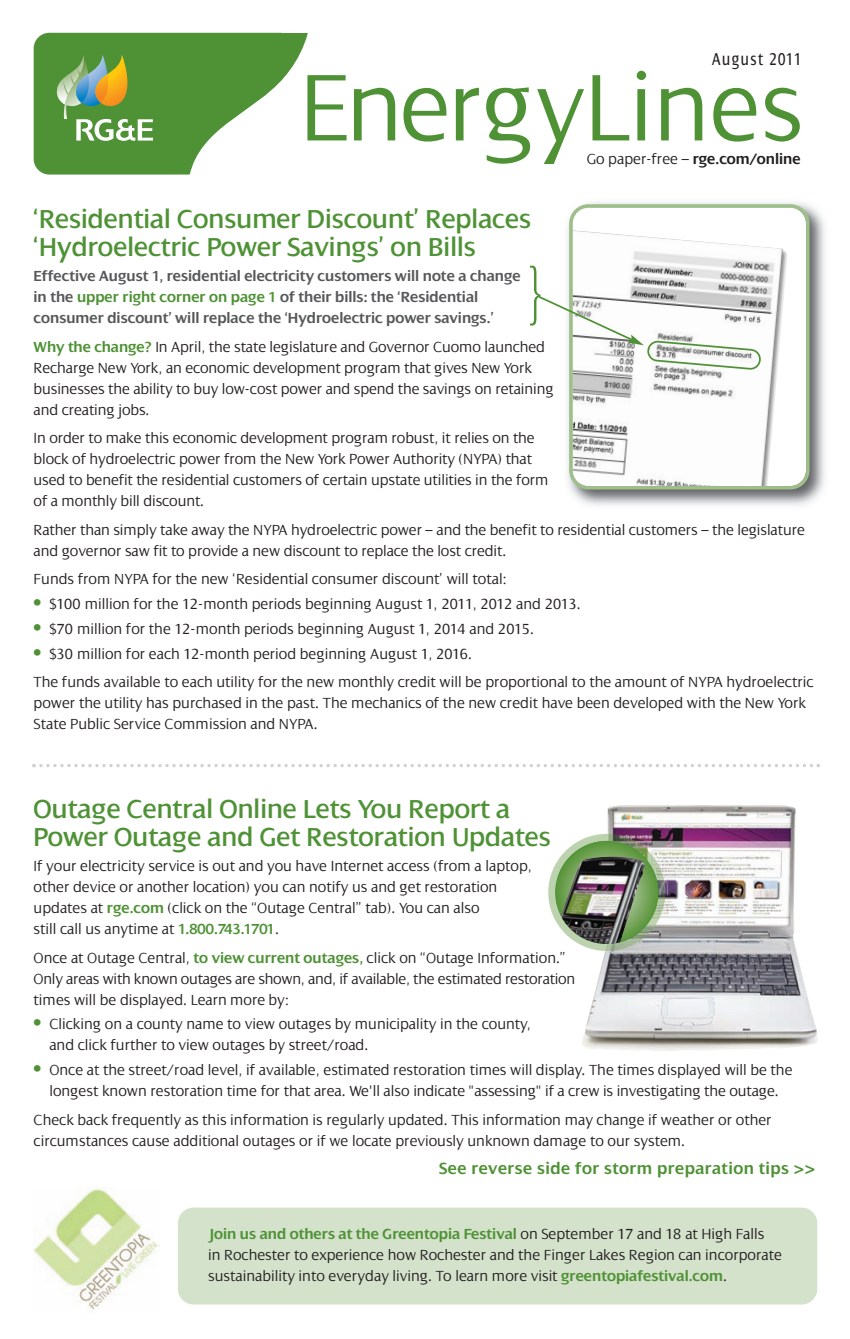
<style>
.page{position:relative;width:850px;height:1339px;background:#fff}
.page>*{position:absolute;margin:0;border:0;box-sizing:border-box;transform-origin:0 0}
.t1{font:300 102.02px "Dialog";color:#4f9236}
.t2{font:100 ultra-condensed 68.25px "Univers";color:#4f9236}
.t3{font:28px/28px "Dialog";color:#4f9236}
.t4{font:condensed 18.38px "Dialog";letter-spacing:.08em;color:#231f20}
.t5{font:600 17.5px "Dialog";letter-spacing:.025em;color:#4f9236}
.t6{font:300 15.75px/21px "Dialog";color:#231f20}
.t7{font:600 15.75px/21px "Dialog";color:#57585a}
.t8{font:600 15.75px "Dialog";color:#231f20}
.s1{font-weight:300}
.s2{color:#4f9236}
.s3{font-weight:600;color:#4f9236}
.s4{font-family:"Univers";font-weight:700;font-stretch:condensed;font-size:18.38px;color:#4f9236}
.s5{font-family:"Frutiger";font-weight:700}
</style>
<div class="page">
<div style="left:34px;top:33px;width:262px;height:142px;background:#4f9236;border-radius:16px"></div>
<svg style="left:57px;top:55px;width:96px;height:86px"></svg>
<svg style="left:189px;top:32px;width:119px;height:143px"></svg>
<svg style="left:32px;top:764px;width:788px;height:3px"></svg>
<img style="left:567px;top:202px;width:258px;height:304px">
<svg style="left:569px;top:204px;width:240px;height:285px"></svg>
<svg style="left:538px;top:294px;width:223px;height:76px"></svg>
<div style="left:178px;top:1207px;width:639px;height:97px;background:#d4e1cb;border-radius:16px"></div>
<img style="left:582px;top:805px;width:236px;height:246px">
<svg style="left:548px;top:834px;width:59px;height:117px"></svg>
<img style="left:607px;top:834px;width:42px;height:18px">
<img style="left:605px;top:852px;width:60px;height:99px">
<svg style="left:555px;top:841px;width:103px;height:103px;background:#659c49"></svg>
<img style="left:560px;top:856px;width:84px;height:88px">
<img style="left:33px;top:1189px;width:125px;height:121px">
<p class="t4" style="left:712px;top:48px;width:91px">August 2011</p>
<h1 class="t1" style="left:299px;top:46px;width:505px">EnergyLines</h1>
<p class="t8" style="left:586px;top:149px;width:215px"><span class="s1">Go paper-free –</span> rge.com/online</p>
<h3 class="t3" style="left:34px;top:204px;width:499px">‘Residential Consumer Discount’ Replaces ‘Hydroelectric Power Savings’ on Bills</h3>
<p class="t7" style="left:34px;top:265px;width:488px">Effective August 1, residential electricity customers will note a change in the <span class="s2">upper right corner on page 1</span> of their bills: the ‘Residential consumer discount’ will replace the ‘Hydroelectric power savings.’</p>
<p class="t6" style="left:34px;top:335px;width:521px"><span class="s3">Why the change?</span> In April, the state legislature and Governor Cuomo launched Recharge New York, an economic development program that gives New York businesses the ability to buy low-cost power and spend the savings on retaining and creating jobs.</p>
<p class="t6" style="left:34px;top:427px;width:516px">In order to make this economic development program robust, it relies on the block of hydroelectric power from the New York Power Authority (NYPA) that used to benefit the residential customers of certain upstate utilities in the form of a monthly bill discount.</p>
<p class="t6" style="left:34px;top:519px;width:773px">Rather than simply take away the NYPA hydroelectric power – and the benefit to residential customers – the legislature and governor saw fit to provide a new discount to replace the lost credit.</p>
<p class="t6" style="left:34px;top:568px;width:475px">Funds from NYPA for the new ‘Residential consumer discount’ will total:</p>
<p class="t6" style="left:34px;top:593px;width:549px"><span class="s4">•</span> $100 million for the 12-month periods beginning August 1, 2011, 2012 and 2013.</p>
<p class="t6" style="left:34px;top:618px;width:502px"><span class="s4">•</span> $70 million for the 12-month periods beginning August 1, 2014 and 2015.</p>
<p class="t6" style="left:34px;top:639px;width:781px;line-height:28.5px"><span class="s4">•</span> $30 million for each 12-month period beginning August 1, 2016.<br>The funds available to each utility for the new monthly credit will be proportional to the amount of NYPA hydroelectric</p>
<p class="t6" style="left:34px;top:692px;width:774px">power the utility has purchased in the past. The mechanics of the new credit have been developed with the New York<br>State Public Service Commission and NYPA.</p>
<h2 class="t2" style="left:527px;top:266px;width:17px">}</h2>
<h3 class="t3" style="left:34px;top:794px;width:518px">Outage Central Online Lets You Report a<br>Power Outage and Get Restoration Updates</h3>
<p class="t6" style="left:34px;top:855px;width:500px">If your electricity service is out and you have Internet access (from a laptop, other device or another location) you can notify us and get restoration updates at <span class="s3">rge.com</span> (click on the “Outage Central” tab). You can also<br>still call us anytime at <span class="s3">1.800.743.1701</span>.</p>
<p class="t6" style="left:34px;top:946px;width:543px">Once at Outage Central, <span class="s3">to view current outages,</span> click on “Outage Information.”<br>Only areas with known outages are shown, and, if available, the estimated restoration times will be displayed. Learn more by:</p>
<p class="t6" style="left:49px;top:1013px;width:483px;text-indent:-16px"><span class="s4">•</span> Clicking on a county name to view outages by municipality in the county, and click further to view outages by street/road.</p>
<p class="t6" style="left:34px;top:1059px;width:760px;text-align:center"><span class="s4">•</span> Once at the street/road level, if available, estimated restoration times will display. The times displayed will be the longest known restoration time for that area. We'll also indicate "assessing" if a crew is investigating the outage.</p>
<p class="t6" style="left:34px;top:1109px;width:739px">Check back frequently as this information is regularly updated. This information may change if weather or other circumstances cause additional outages or if we locate previously unknown damage to our system.</p>
<p class="t5" style="left:439px;top:1157px;width:378px">See reverse side for storm preparation tips <span class="s5">&gt;&gt;</span></p>
<p class="t6" style="left:208px;top:1223px;width:575px"><span class="s3">Join us and others at the Greentopia Festival</span> on September 17 and 18 at High Falls<br>in Rochester to experience how Rochester and the Finger Lakes Region can incorporate sustainability into everyday living. To learn more visit <span class="s3">greentopiafestival.com</span>.</p>
</div>
